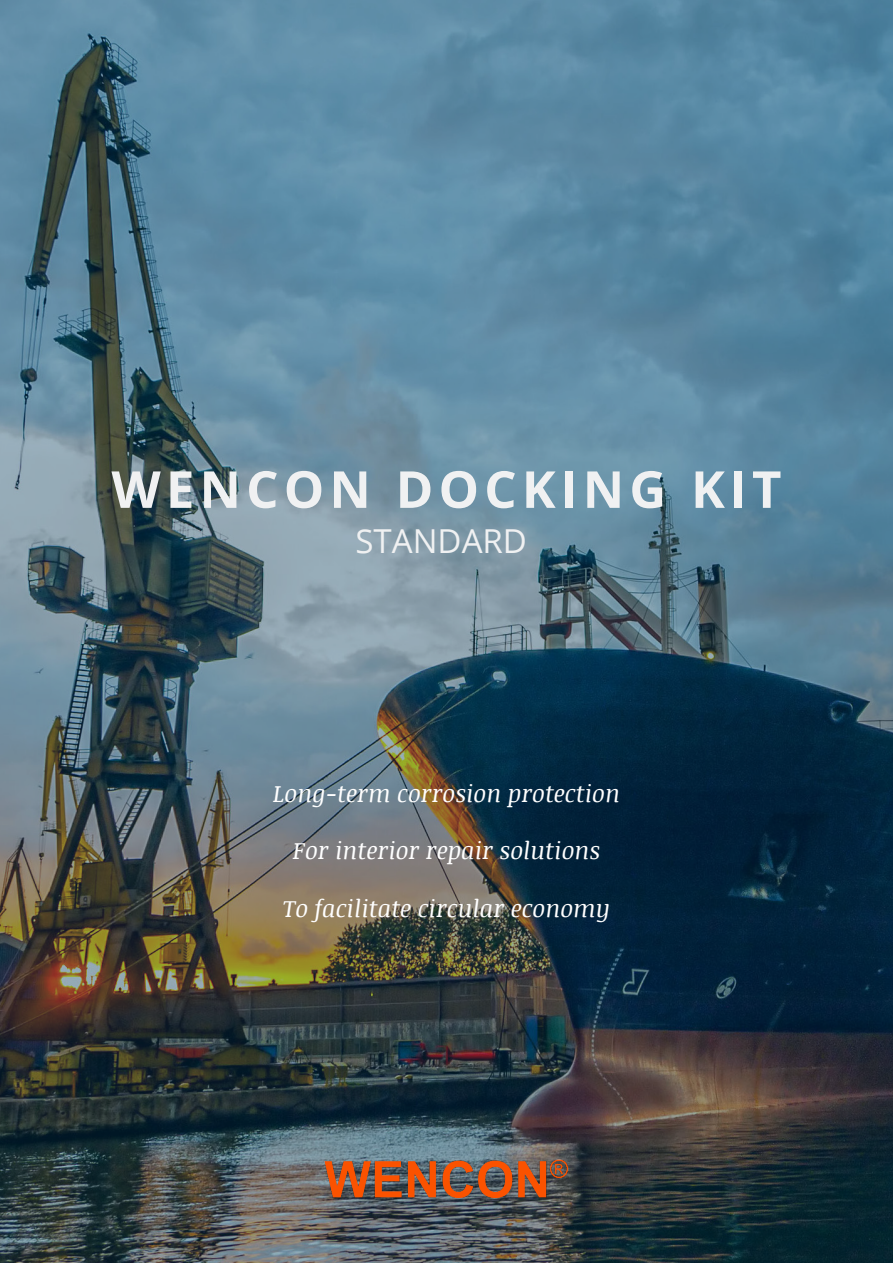
<style>
.page{position:relative;width:893px;height:1263px;background:#fff}
.page>*{position:absolute;margin:0;border:0;box-sizing:border-box;transform-origin:0 0}
.t1{font:700 51px "Open Sans";letter-spacing:.1em;color:#f0f1f2}
.Skema_tekst{font:33px "Open Sans";color:#f0f1f2}
.t2{font:italic 24px "Noticia Text";color:#fff}
</style>
<div class="page">
<img style="left:0;top:0;width:893px;height:1263px">
<img style="left:324px;top:1159px;width:245px;height:40px">
<p class="t1" style="left:111px;top:453px;width:671px">WENCON DOCKING KIT</p>
<p class="Skema_tekst" style="left:355px;top:519px;width:173px">STANDARD</p>
<p class="t2" style="left:273px;top:776px;width:348px">Long-term corrosion protection</p>
<p class="t2" style="left:293px;top:834px;width:309px">For interior repair solutions</p>
<p class="t2" style="left:283px;top:891px;width:328px">To facilitate circular economy</p>
</div>
